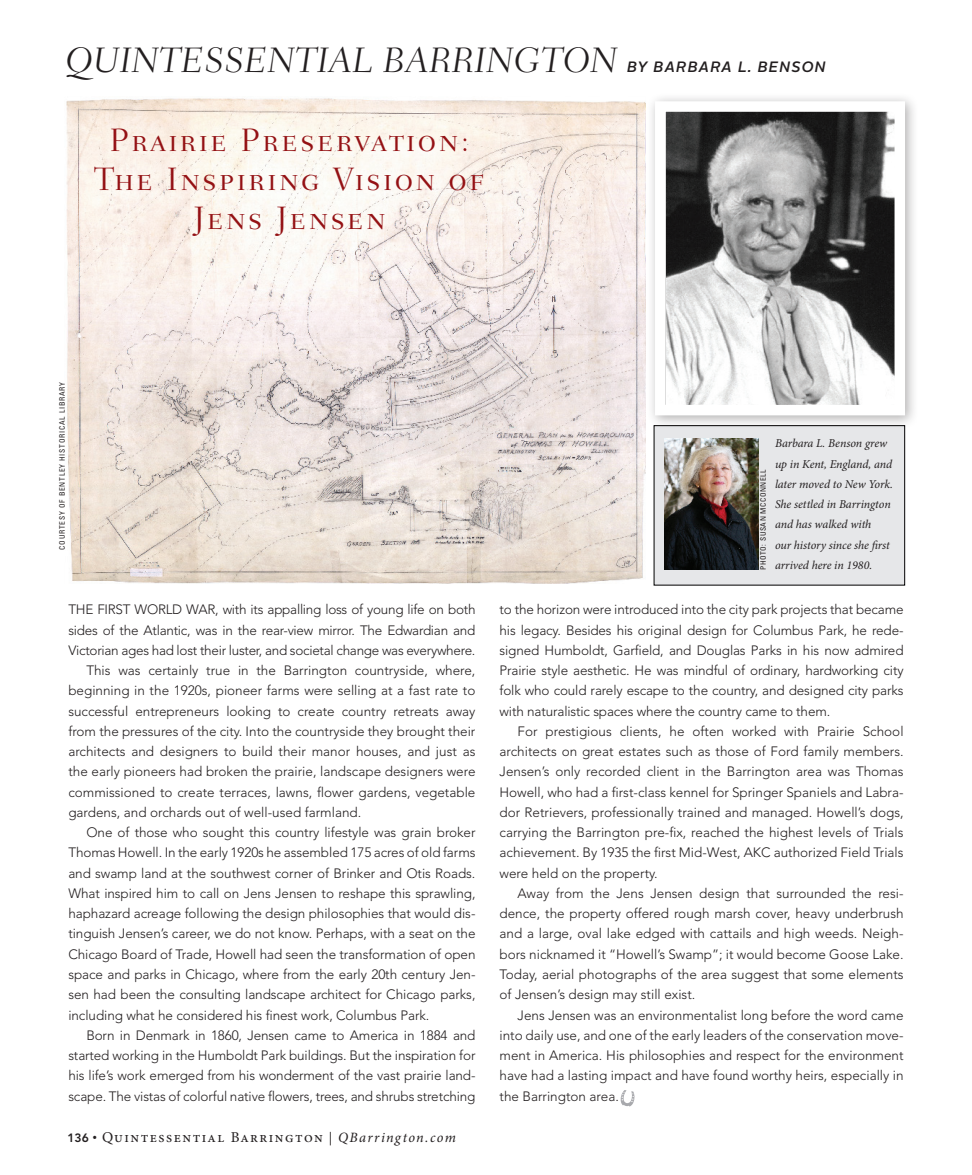
<style>
.page{position:relative;width:972px;height:1175px;background:#fff}
.page>*{position:absolute;margin:0;border:0;box-sizing:border-box;transform-origin:0 0}
.New_Department_Head{font:italic 300 36px "Fairfield LT Std";color:#231f20}
.Story-head{font:300 33px/39px "Fairfield LT Std";letter-spacing:.075em;color:#941114;text-align:center}
.t1{font:15px "Minion Pro";letter-spacing:.1em;color:#231f20}
.New_Department_Head-2{font:italic 500 15px "Alright Sans";letter-spacing:.08em;color:#231f20}
.body-text-indent-bpe{font:300 13.5px/20.2px "Avenir";color:#231f20;text-align:justify}
._10VA-bpe{font:300 13.5px/20.2px "Avenir";letter-spacing:-.01em;color:#231f20;text-align:justify}
._5VA-bpe{font:300 13.5px/20.2px "Avenir";letter-spacing:-.005em;color:#231f20;text-align:justify}
.body-text-noindent-b{font:300 13.5px/20.2px "Avenir";letter-spacing:-.02em;color:#231f20;text-align:justify}
.Author-Bio2-dotbox{font:italic 12px/20.2px "Minion Pro";letter-spacing:-.005em;color:#231f20}
.Photo_credit{font:condensed 7.5px "Univers LT Std";letter-spacing:.1em;color:#231f20}
.Photo-Credit-small{font:condensed 7.5px "Univers LT Std";letter-spacing:.075em;color:#231f20}
.s1{font-family:"Avenir LT Std";font-weight:800;font-size:12px}
.s2{font-size:12px}
.s3{font-size:13.5px}
.s4{font-style:italic;font-size:14.25px}
</style>
<div class="page">
<svg style="left:621px;top:1090px;width:13px;height:16px"></svg>
<img style="left:66px;top:98px;width:579px;height:485px">
<div style="left:654px;top:425px;width:251px;height:160px;background:#e6e7e9"></div>
<img style="left:665px;top:439px;width:93px;height:130px">
<div style="left:647px;top:93px;width:272px;height:336px;background:#231f20;opacity:.35"></div>
<svg style="left:650px;top:96px;width:260px;height:324px"></svg>
<p class="New_Department_Head" style="left:66px;top:39px;width:553px">QUINTESSENTIAL BARRINGTON</p>
<p class="New_Department_Head-2" style="left:627px;top:56px;width:200px">BY BARBARA L. BENSON</p>
<p class="Story-head" style="left:94px;top:121px;width:392px">Prairie Preservation:<br>The Inspiring Vision of<br>Jens Jensen</p>
<p class="Photo_credit" style="left:57px;top:549px;width:169px;rotate:-90deg">COURTESY OF BENTLEY HISTORICAL LIBRARY</p>
<p class="Photo-Credit-small" style="left:758px;top:570px;width:102px;rotate:-90deg">PHOTO: SUSAN MCCONNELL</p>
<p class="Author-Bio2-dotbox" style="left:775px;top:433px;width:119px">Barbara L. Benson grew up in Kent, England, and later moved to New York.<br>She settled in Barrington and has walked with<br>our history since she first</p>
<p class="Author-Bio2-dotbox" style="left:775px;top:555px;width:99px">arrived here in 1980.</p>
<p class="body-text-noindent-b" style="left:68px;top:599px;width:409px">THE FIRST WORLD WAR, with its appalling loss of young life on both sides of the Atlantic, was in the rear-view mirror. The Edwardian and Victorian ages had lost their luster, and societal change was everywhere.</p>
<p class="body-text-indent-bpe" style="left:68px;top:660px;width:409px;text-indent:18px">This was certainly true in the Barrington countryside, where, beginning in the 1920s, pioneer farms were selling at a fast rate to successful entrepreneurs looking to create country retreats away from the pressures of the city. Into the countryside they brought their architects and designers to build their manor houses, and just as the early pioneers had broken the prairie, landscape designers were commissioned to create terraces, lawns, flower gardens, vegetable gardens, and orchards out of well-used farmland.</p>
<p class="_5VA-bpe" style="left:68px;top:822px;width:409px;text-indent:18px">One of those who sought this country lifestyle was grain broker Thomas Howell. In the early 1920s he assembled 175 acres of old farms and swamp land at the southwest corner of Brinker and Otis Roads.<br>What inspired him to call on Jens Jensen to reshape this sprawling, haphazard acreage following the design philosophies that would dis&shy;tinguish Jensen’s career, we do not know. Perhaps, with a seat on the Chicago Board of Trade, Howell had seen the transformation of open space and parks in Chicago, where from the early 20th century Jen&shy;sen had been the consulting landscape architect for Chicago parks, including what he considered his finest work, Columbus Park.</p>
<p class="_10VA-bpe" style="left:68px;top:1025px;width:409px;text-indent:18px">Born in Denmark in 1860, Jensen came to America in 1884 and started working in the Humboldt Park buildings. But the inspiration for his life’s work emerged from his wonderment of the vast prairie land&shy;scape. The vistas of colorful native flowers, trees, and shrubs stretching</p>
<p class="t1" style="left:68px;top:1126px;width:390px"><span class="s1">136</span> <span class="s2">•</span> Quintessential Barrington <span class="s3">|</span> <span class="s4">QBarrington.com</span></p>
<p class="_10VA-bpe" style="left:500px;top:599px;width:406px">to the horizon were introduced into the city park projects that became his legacy. Besides his original design for Columbus Park, he rede&shy;signed Humboldt, Garfield, and Douglas Parks in his now admired Prairie style aesthetic. He was mindful of ordinary, hardworking city folk who could rarely escape to the country, and designed city parks with naturalistic spaces where the country came to them.</p>
<p class="body-text-indent-bpe" style="left:500px;top:721px;width:406px;text-indent:18px">For prestigious clients, he often worked with Prairie School architects on great estates such as those of Ford family members.<br>Jensen’s only recorded client in the Barrington area was Thomas Howell, who had a first-class kennel for Springer Spaniels and Labra&shy;dor Retrievers, professionally trained and managed. Howell’s dogs, carrying the Barrington pre-fix, reached the highest levels of Trials achievement. By 1935 the first Mid-West, AKC authorized Field Trials were held on the property.</p>
<p class="body-text-indent-bpe" style="left:500px;top:883px;width:406px;text-indent:18px">Away from the Jens Jensen design that surrounded the resi&shy;dence, the property offered rough marsh cover, heavy underbrush and a large, oval lake edged with cattails and high weeds. Neigh&shy;bors nicknamed it “Howell’s Swamp”; it would become Goose Lake.<br>Today, aerial photographs of the area suggest that some elements of Jensen’s design may still exist.</p>
<p class="body-text-indent-bpe" style="left:500px;top:1004px;width:406px;text-indent:18px">Jens Jensen was an environmentalist long before the word came into daily use, and one of the early leaders of the conservation move&shy;ment in America. His philosophies and respect for the environment have had a lasting impact and have found worthy heirs, especially in the Barrington area.</p>
</div>
